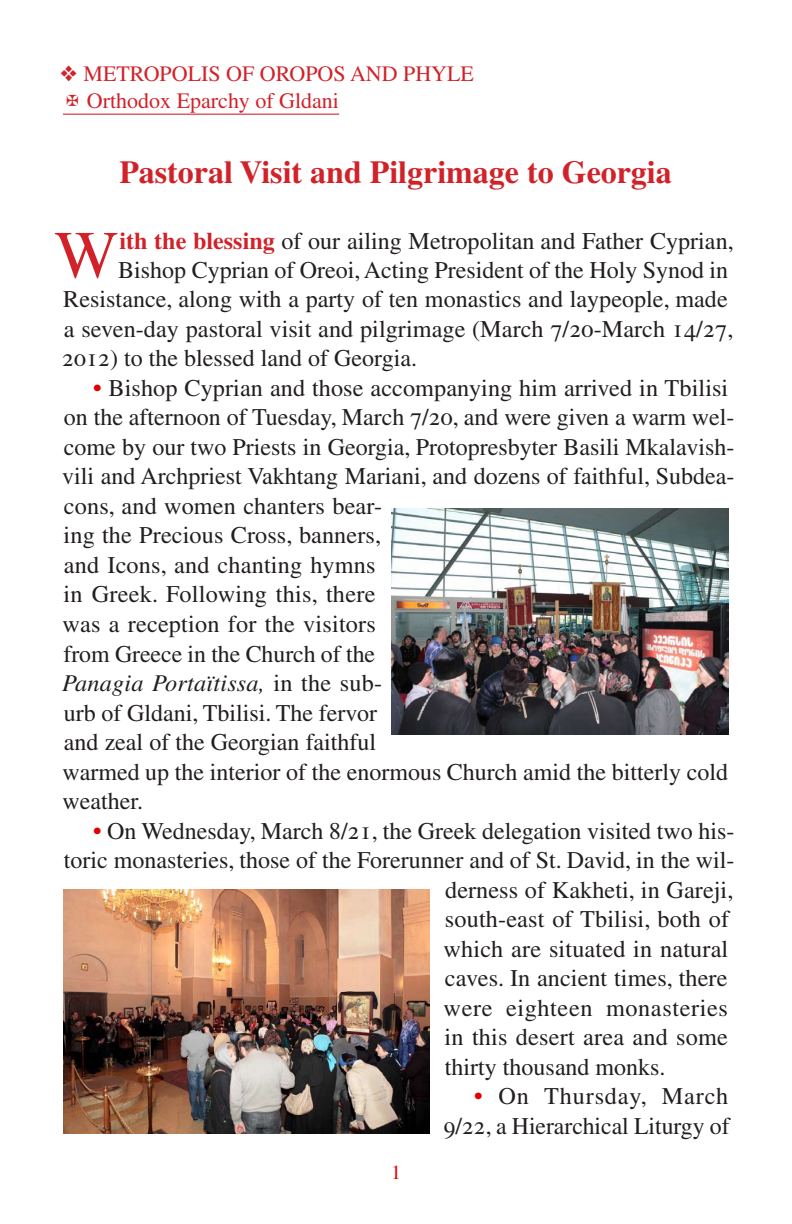
<style>
.page{position:relative;width:792px;height:1224px;background:#fff}
.page>*{position:absolute;margin:0;border:0;box-sizing:border-box;transform-origin:0 0}
.t1{font:67.6px "CTOS Times Pro";color:#d22229}
.t2{font:700 32px "CTOS Times Pro";color:#d22229}
.t3{font:24px/29.6px "CTOS Times Pro";color:#221e1f}
.t4{font:24px "CTOS Times Pro";letter-spacing:.025em;color:#221e1f}
.t5{font:22px/27.2px "CTOS Times Pro";color:#d22229}
.t6{font:20px "CTOS Times Pro";color:#e30000}
.s1{font-weight:700;color:#d22229}
.s2{font-weight:700;color:#e30000}
.s3{font-style:italic}
</style>
<div class="page">
<hr style="left:63px;top:114px;width:276px;height:1px;background:#d22229">
<img style="left:391px;top:509px;width:338px;height:225px">
<img style="left:63px;top:890px;width:367px;height:244px">
<p class="t5" style="left:60px;top:58px;width:415px">❖ METROPOLIS OF OROPOS AND PHYLE ✠ Orthodox Eparchy of Gldani</p>
<p class="t2" style="left:119px;top:144px;width:554px">Pastoral Visit and Pilgrimage to Georgia</p>
<p class="t1" style="left:55px;top:198px;width:65px">W</p>
<p class="t3" style="left:119px;top:224px;width:616px"><span class="s1">ith the blessing</span> of our ailing Metropolitan and Father Cyprian,</p>
<p class="t3" style="left:118px;top:253px;width:612px">Bishop Cyprian of Oreoi, Acting President of the Holy Synod in</p>
<p class="t3" style="left:63px;top:283px;width:666px">Resistance, along with a party of ten monastics and laypeople, made</p>
<p class="t3" style="left:64px;top:312px;width:671px">a seven-day pastoral visit and pilgrimage (March 7/20-March 14/27,</p>
<p class="t3" style="left:62px;top:342px;width:356px">2012) to the blessed land of Georgia.</p>
<p class="t3" style="left:62px;top:371px;width:674px;text-indent:31px"><span class="s2">•</span> Bishop Cyprian and those accompanying him arrived in Tbilisi on the afternoon of Tuesday, March 7/20, and were given a warm wel&shy;come by our two Priests in Georgia, Protopresbyter Basili Mkalavish&shy;vili and Archpriest Vakhtang Mariani, and dozens of faithful, Subdea&shy;cons, and women chanters bear-<br>ing the Precious Cross, banners,<br>and Icons, and chanting hymns<br>in Greek. Following this, there<br>was a reception for the visitors<br>from Greece in the Church of the<br><span class="s3">Panagia Portaïtissa,</span> in the sub-<br>urb of Gldani, Tbilisi. The fervor<br>and zeal of the Georgian faithful<br>warmed up the interior of the enormous Church amid the bitterly cold weather.</p>
<p class="t3" style="left:93px;top:814px;width:643px"><span class="s2">•</span> On Wednesday, March 8/21, the Greek delegation visited two his-</p>
<p class="t3" style="left:64px;top:844px;width:672px">toric monasteries, those of the Forerunner and of St. David, in the wil-</p>
<p class="t3" style="left:445px;top:873px;width:290px">derness of Kakheti, in Gareji,</p>
<p class="t3" style="left:445px;top:903px;width:286px">south-east of Tbilisi, both of</p>
<p class="t3" style="left:444px;top:932px;width:286px">which are situated in natural</p>
<p class="t3" style="left:445px;top:962px;width:284px">caves. In ancient times, there</p>
<p class="t4" style="left:444px;top:987px;width:286px">were eighteen monasteries</p>
<p class="t3" style="left:445px;top:1021px;width:285px">in this desert area and some</p>
<p class="t3" style="left:445px;top:1050px;width:222px">thirty thousand monks.</p>
<p class="t3" style="left:444px;top:1080px;width:287px;text-align:right"><span class="s2">•</span> On Thursday, March<br>9/22, a Hierarchical Liturgy of</p>
<p class="t6" style="left:391px;top:1156px;width:11px">1</p>
</div>
